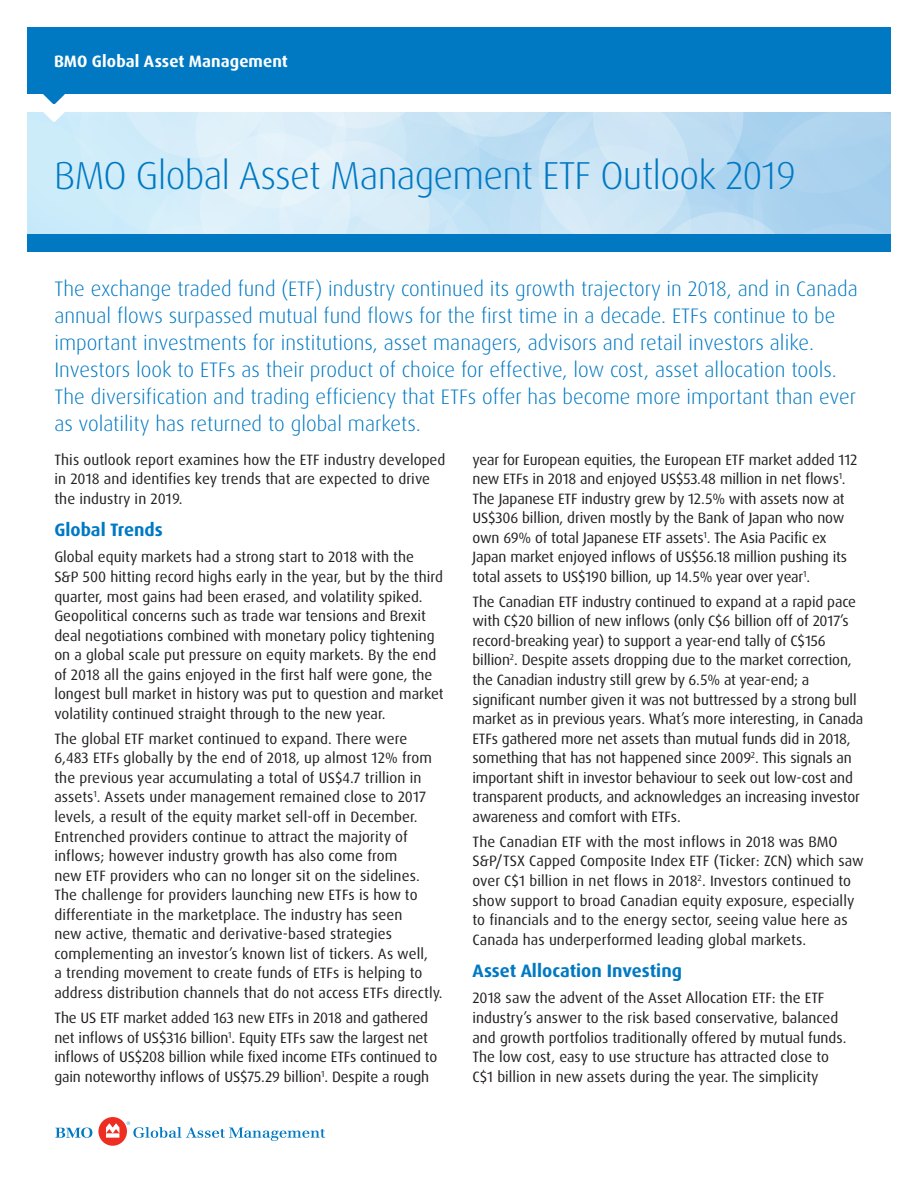
<style>
.page{position:relative;width:918px;height:1188px;background:#fff}
.page>*{position:absolute;margin:0;border:0;box-sizing:border-box;transform-origin:0 0}
.Cover_Title_Smaller{font:300 39px "Dax Pro";letter-spacing:-.02em;color:#0079c2}
.Intro_Paragraph{font:300 21px/27px "Dax Pro";color:#0079c2}
.Paragraph_Headline{font:700 18px "Dax Pro";color:#0079c2}
.t1{font:700 16.5px "Dax Pro";letter-spacing:.005em;color:#fff}
.Body_Copy{font:15px/19.5px "Dax Pro";color:#231f20}
</style>
<div class="page">
<div style="left:27px;top:234px;width:864px;height:18px;background:#0079c2"></div>
<svg style="left:55px;top:1128px;width:37px;height:10px"></svg>
<div style="left:98px;top:1117px;width:29px;height:29px;background:#ee2e22;border-radius:50%"></div>
<svg style="left:106px;top:1124px;width:13px;height:14px"></svg>
<svg style="left:127px;top:1121px;width:198px;height:20px"></svg>
<div style="left:27px;top:27px;width:864px;height:67px;background:#0079c2"></div>
<svg style="left:27px;top:94px;width:864px;height:140px;background:#cfe7f6"></svg>
<p class="t1" style="left:54px;top:51px;width:235px">BMO Global Asset Management</p>
<p class="Cover_Title_Smaller" style="left:54px;top:150px;width:743px">BMO Global Asset Management ETF Outlook 2019</p>
<p class="Intro_Paragraph" style="left:54px;top:275px;width:805px">The exchange traded fund (ETF) industry continued its growth trajectory in 2018, and in Canada annual flows surpassed mutual fund flows for the first time in a decade. ETFs continue to be important investments for institutions, asset managers, advisors and retail investors alike.<br>Investors look to ETFs as their product of choice for effective, low cost, asset allocation tools.<br>The diversification and trading efficiency that ETFs offer has become more important than ever as volatility has returned to global markets.</p>
<p class="Body_Copy" style="left:54px;top:450px;width:393px">This outlook report examines how the ETF industry developed in 2018 and identifies key trends that are expected to drive the industry in 2019.</p>
<p class="Paragraph_Headline" style="left:54px;top:518px;width:110px">Global Trends</p>
<p class="Body_Copy" style="left:54px;top:548px;width:391px">Global equity markets had a strong start to 2018 with the<br>S&amp;P 500 hitting record highs early in the year, but by the third quarter, most gains had been erased, and volatility spiked.<br>Geopolitical concerns such as trade war tensions and Brexit deal negotiations combined with monetary policy tightening on a global scale put pressure on equity markets. By the end of 2018 all the gains enjoyed in the first half were gone, the longest bull market in history was put to question and market volatility continued straight through to the new year.</p>
<p class="Body_Copy" style="left:54px;top:729px;width:390px">The global ETF market continued to expand. There were 6,483 ETFs globally by the end of 2018, up almost 12% from the previous year accumulating a total of US$4.7 trillion in assets<sup>1</sup>. Assets under management remained close to 2017 levels, a result of the equity market sell-off in December.<br>Entrenched providers continue to attract the majority of inflows; however industry growth has also come from<br>new ETF providers who can no longer sit on the sidelines.<br>The challenge for providers launching new ETFs is how to differentiate in the marketplace. The industry has seen<br>new active, thematic and derivative-based strategies complementing an investor’s known list of tickers. As well,<br>a trending movement to create funds of ETFs is helping to address distribution channels that do not access ETFs directly.</p>
<p class="Body_Copy" style="left:54px;top:1008px;width:384px">The US ETF market added 163 new ETFs in 2018 and gathered net inflows of US$316 billion<sup>1</sup>. Equity ETFs saw the largest net inflows of US$208 billion while fixed income ETFs continued to gain noteworthy inflows of US$75.29 billion<sup>1</sup>. Despite a rough</p>
<p class="Body_Copy" style="left:472px;top:450px;width:387px">year for European equities, the European ETF market added 112 new ETFs in 2018 and enjoyed US$53.48 million in net flows<sup>1</sup>.<br>The Japanese ETF industry grew by 12.5% with assets now at US$306 billion, driven mostly by the Bank of Japan who now own 69% of total Japanese ETF assets<sup>1</sup>. The Asia Pacific ex Japan market enjoyed inflows of US$56.18 million pushing its total assets to US$190 billion, up 14.5% year over year<sup>1</sup>.</p>
<p class="Body_Copy" style="left:472px;top:592px;width:392px">The Canadian ETF industry continued to expand at a rapid pace with C$20 billion of new inflows (only C$6 billion off of 2017’s record-breaking year) to support a year-end tally of C$156 billion<sup>2</sup>. Despite assets dropping due to the market correction, the Canadian industry still grew by 6.5% at year-end; a significant number given it was not buttressed by a strong bull market as in previous years. What’s more interesting, in Canada ETFs gathered more net assets than mutual funds did in 2018, something that has not happened since 2009<sup>2</sup>. This signals an important shift in investor behaviour to seek out low-cost and transparent products, and acknowledges an increasing investor awareness and comfort with ETFs.</p>
<p class="Body_Copy" style="left:472px;top:832px;width:393px">The Canadian ETF with the most inflows in 2018 was BMO S&amp;P/TSX Capped Composite Index ETF (Ticker: ZCN) which saw over C$1 billion in net flows in 2018<sup>2</sup>. Investors continued to show support to broad Canadian equity exposure, especially to financials and to the energy sector, seeing value here as Canada has underperformed leading global markets.</p>
<p class="Paragraph_Headline" style="left:472px;top:959px;width:211px">Asset Allocation Investing</p>
<p class="Body_Copy" style="left:472px;top:989px;width:376px">2018 saw the advent of the Asset Allocation ETF: the ETF industry’s answer to the risk based conservative, balanced and growth portfolios traditionally offered by mutual funds.<br>The low cost, easy to use structure has attracted close to C$1 billion in new assets during the year. The simplicity</p>
</div>
